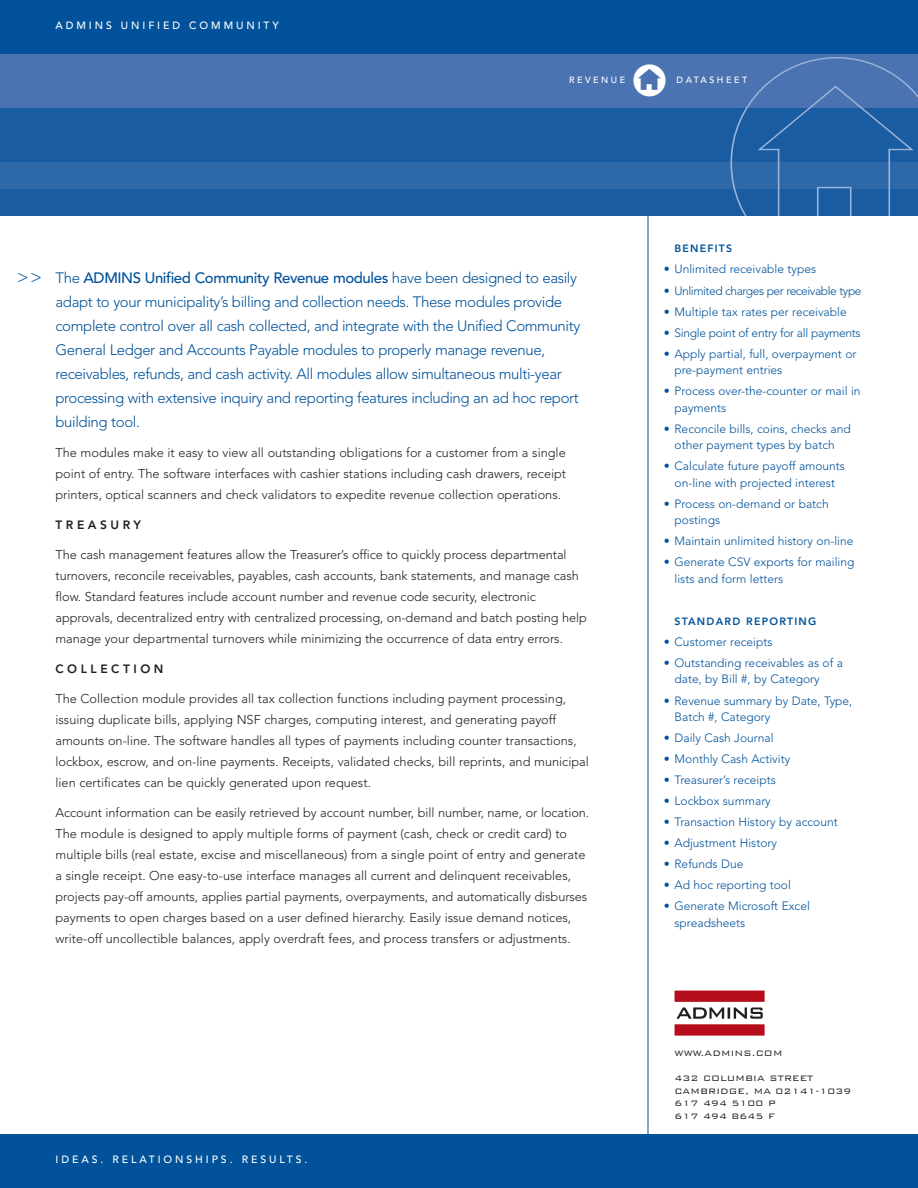
<style>
.page{position:relative;width:918px;height:1188px;background:#fff}
.page>*{position:absolute;margin:0;border:0;box-sizing:border-box;transform-origin:0 0}
.t1{font:54px "Admins Logo";color:#b50e1a}
.t2{font:300 18px "Avenir";color:#01529a}
.t3{font:300 15px/24px "Avenir";letter-spacing:-.025em;color:#01529a}
.t4{font:300 12.75px/21px "Avenir";color:#231f20}
.t5{font:300 12px/16.5px "Avenir";color:#01529a}
.t6{font:300 12px "Avenir";letter-spacing:-.035em;color:#01529a}
.t7{font:300 12px "Avenir";letter-spacing:-.025em;color:#01529a}
.t8{font:800 12px "Avenir";letter-spacing:.295em;color:#231f20}
.t9{font:300 10.5px/12.6px "Bank Gothic BT";letter-spacing:.015em;color:#231f20}
.t10{font:500 10.5px "Avenir";letter-spacing:.28em;color:#fff}
.t11{font:800 10.5px "Avenir";letter-spacing:.12em;color:#01529a}
.t12{font:500 9px "Avenir";letter-spacing:.28em;color:#fff}
.s1{font-weight:500}
.s2{color:#231f20}
</style>
<div class="page">
<div style="left:0;top:108px;width:918px;height:54px;background:#195ca2"></div>
<div style="left:0;top:189px;width:918px;height:27px;background:#195ca2"></div>
<div style="left:0;top:162px;width:918px;height:27px;background:#2d68a9"></div>
<div style="left:0;top:54px;width:918px;height:54px;background:#4c73b1"></div>
<div style="left:0;top:0;width:918px;height:54px;background:#01529a"></div>
<svg style="left:730px;top:57px;width:188px;height:159px"></svg>
<div style="left:0;top:1134px;width:918px;height:54px;background:#01529a"></div>
<hr style="left:648px;top:216px;width:1px;height:918px;background:#01529a">
<p class="t10" style="left:56px;top:22px;width:225px">ADMINS UNIFIED COMMUNITY</p>
<p class="t12" style="left:569px;top:76px;width:58px">REVENUE</p>
<p class="t12" style="left:633px;top:76px;width:116px">✓ DATASHEET</p>
<h2 class="t2" style="left:17px;top:269px;width:27px">&gt;&gt;</h2>
<p class="t3" style="left:55px;top:267px;width:526px">The <span class="s1">ADMINS Unified Community Revenue modules</span> have been designed to easily adapt to your municipality’s billing and collection needs. These modules provide complete control over all cash collected, and integrate with the Unified Community General Ledger and Accounts Payable modules to properly manage revenue, receivables, refunds, and cash activity. All modules allow simultaneous multi-year processing with extensive inquiry and reporting features including an ad hoc report building tool.</p>
<p class="t4" style="left:55px;top:443px;width:512px;text-align:justify">The modules make it easy to view all outstanding obligations for a customer from a single point of entry. The software interfaces with cashier stations including cash drawers, receipt printers, optical scanners and check validators to expedite revenue collection operations.</p>
<p class="t8" style="left:56px;top:520px;width:87px">TREASURY</p>
<p class="t4" style="left:56px;top:545px;width:533px">The cash management features allow the Treasurer’s office to quickly process departmental turnovers, reconcile receivables, payables, cash accounts, bank statements, and manage cash flow. Standard features include account number and revenue code security, electronic approvals, decentralized entry with centralized processing, on-demand and batch posting help manage your departmental turnovers while minimizing the occurrence of data entry errors.</p>
<p class="t8" style="left:56px;top:664px;width:109px">COLLECTION</p>
<p class="t4" style="left:56px;top:689px;width:535px">The Collection module provides all tax collection functions including payment processing, issuing duplicate bills, applying NSF charges, computing interest, and generating payoff amounts on-line. The software handles all types of payments including counter transactions, lockbox, escrow, and on-line payments. Receipts, validated checks, bill reprints, and municipal lien certificates can be quickly generated upon request.</p>
<p class="t4" style="left:56px;top:803px;width:535px">Account information can be easily retrieved by account number, bill number, name, or location.<br>The module is designed to apply multiple forms of payment (cash, check or credit card) to multiple bills (real estate, excise and miscellaneous) from a single point of entry and generate a single receipt. One easy-to-use interface manages all current and delinquent receivables, projects pay-off amounts, applies partial payments, overpayments, and automatically disburses payments to open charges based on a user defined hierarchy. Easily issue demand notices, write-off uncollectible balances, apply overdraft fees, and process transfers or adjustments.</p>
<p class="t10" style="left:56px;top:1156px;width:253px">IDEAS. RELATIONSHIPS. RESULTS.</p>
<p class="t11" style="left:675px;top:244px;width:59px">BENEFITS</p>
<p class="t5" style="left:664px;top:262px;width:154px">• Unlimited receivable types</p>
<p class="t6" style="left:664px;top:285px;width:199px">• Unlimited charges per receivable type</p>
<p class="t5" style="left:664px;top:304px;width:184px">• Multiple tax rates per receivable</p>
<p class="t7" style="left:664px;top:328px;width:198px">• Single point of entry for all payments</p>
<p class="t5" style="left:675px;top:346px;width:183px;text-indent:-11px">• Apply partial, full, overpayment or pre-payment entries</p>
<p class="t5" style="left:675px;top:384px;width:188px;text-indent:-11px">• Process over-the-counter or mail in payments</p>
<p class="t5" style="left:664px;top:421px;width:188px;text-align:center">• Reconcile bills, coins, checks and other payment types by batch</p>
<p class="t5" style="left:664px;top:459px;width:183px;text-align:center">• Calculate future payoff amounts on-line with projected interest</p>
<p class="t5" style="left:675px;top:496px;width:156px;text-indent:-11px">• Process on-demand or batch postings</p>
<p class="t5" style="left:664px;top:534px;width:191px">• Maintain unlimited history on-line</p>
<p class="t5" style="left:675px;top:555px;width:181px;text-indent:-11px">• Generate CSV exports for mailing lists and form letters</p>
<p class="t11" style="left:675px;top:617px;width:143px">STANDARD REPORTING</p>
<p class="t5" style="left:664px;top:635px;width:110px">• Customer receipts</p>
<p class="t5" style="left:675px;top:656px;width:170px;text-indent:-11px">• Outstanding receivables as of a date, by Bill #, by Category</p>
<p class="t5" style="left:675px;top:693px;width:179px;text-indent:-11px">• Revenue summary by Date, Type,<br>Batch #, Category</p>
<p class="t5" style="left:664px;top:731px;width:111px">• Daily Cash Journal</p>
<p class="t5" style="left:664px;top:752px;width:128px">• Monthly Cash Activity</p>
<p class="t5" style="left:664px;top:773px;width:114px">• Treasurer’s receipts</p>
<p class="t5" style="left:664px;top:794px;width:109px">• Lockbox summary</p>
<p class="t5" style="left:664px;top:815px;width:176px">• Transaction History by account</p>
<p class="t5" style="left:664px;top:836px;width:115px">• Adjustment History</p>
<p class="t5" style="left:664px;top:857px;width:81px">• Refunds Due</p>
<p class="t5" style="left:664px;top:878px;width:129px">• Ad hoc reporting tool</p>
<p class="t5" style="left:675px;top:899px;width:137px;text-indent:-11px">• Generate Microsoft Excel spreadsheets</p>
<h1 class="t1" style="left:675px;top:980px;width:135px">1<span class="s2">2</span></h1>
<p class="t9" style="left:675px;top:1046px;width:110px">WWW.ADMINS.COM</p>
<p class="t9" style="left:675px;top:1071px;width:178px">432 COLUMBIA STREET<br>CAMBRIDGE, MA 02141-1039<br>617 494 5100 P<br>617 494 8645 F</p>
</div>
